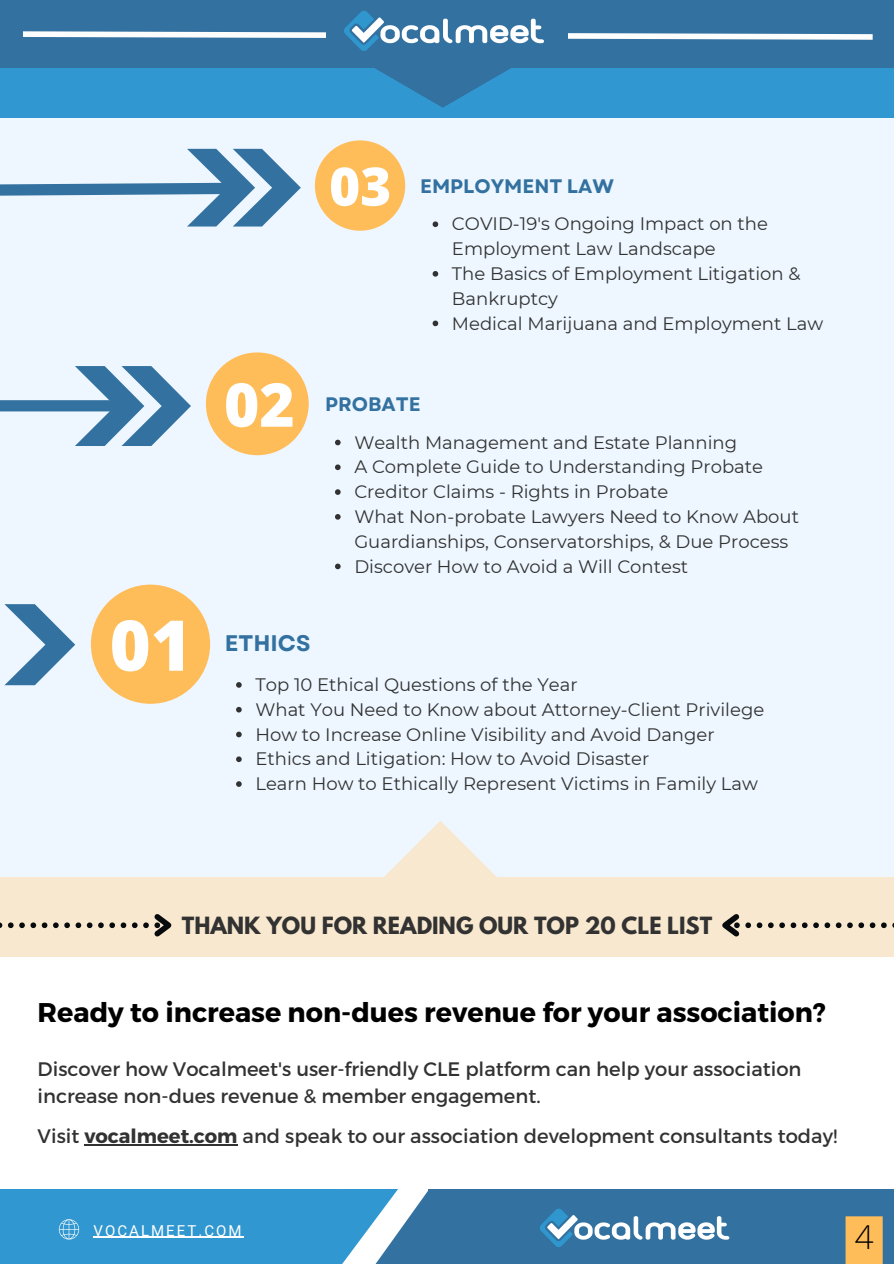
<style>
.page{position:relative;width:894px;height:1264px;background:#fff}
.page>*{position:absolute;margin:0;border:0;box-sizing:border-box;transform-origin:0 0}
.t1{font:800 70.05px "Open Sans";color:#fff}
.t2{font:800 60.45px "Open Sans";color:#fff}
.t3{font:800 53.1px "Open Sans";color:#fff}
.t4{font:300 33px "Open Sans";color:#000}
.t5{font:700 27px "Montserrat";color:#000}
.t6{font:700 22.5px "Garet";color:#3371a0}
.t7{font:700 21px "League Spartan";color:#323232}
.t8{font:19.5px/26.8px "Montserrat";color:#323232}
.t9{font:700 19.5px "Garet";color:#3371a0}
.t10{font:18px/24.8px "Montserrat";color:#323232}
.t11{font:15px "Roboto";letter-spacing:.135em;color:#fff}
.s1{font-weight:700}
</style>
<div class="page">
<div style="left:0;top:1188px;width:341px;height:75px;background:#3097d1"></div>
<div style="left:428px;top:1188px;width:465px;height:75px;background:#3371a0"></div>
<svg style="left:342px;top:1188px;width:87px;height:75px"></svg>
<svg style="left:59px;top:1219px;width:20px;height:20px"></svg>
<div style="left:845px;top:1216px;width:37px;height:47px;background:#ffbd59"></div>
<img style="left:540px;top:1208px;width:190px;height:39px">
<div style="left:0;top:98px;width:893px;height:788px;background:#eef7ff"></div>
<div style="left:337px;top:1191px;width:6px;height:70px;background:#3097d1"></div>
<div style="left:428px;top:1191px;width:5px;height:70px;background:#3371a0"></div>
<div style="left:91px;top:584px;width:119px;height:119px;background:#ffbd59;border-radius:50%"></div>
<div style="left:315px;top:140px;width:90px;height:91px;background:#ffbd59;border-radius:50%"></div>
<svg style="left:0;top:149px;width:301px;height:77px"></svg>
<div style="left:206px;top:352px;width:102px;height:103px;background:#ffbd59;border-radius:50%"></div>
<div style="left:0;top:400px;width:110px;height:11px;background:#3371a0"></div>
<svg style="left:75px;top:366px;width:116px;height:80px"></svg>
<svg style="left:384px;top:821px;width:113px;height:56px"></svg>
<div style="left:0;top:877px;width:893px;height:80px;background:#f8e8cf"></div>
<svg style="left:0;top:914px;width:172px;height:23px"></svg>
<svg style="left:722px;top:914px;width:171px;height:23px"></svg>
<svg style="left:4px;top:604px;width:71px;height:82px"></svg>
<hr style="left:93px;top:1236px;width:150px;height:1px;background:#fff">
<svg style="left:432px;top:221px;width:6px;height:6px"></svg>
<svg style="left:432px;top:271px;width:6px;height:6px"></svg>
<svg style="left:432px;top:320px;width:6px;height:6px"></svg>
<svg style="left:335px;top:439px;width:5px;height:6px"></svg>
<svg style="left:335px;top:464px;width:5px;height:6px"></svg>
<svg style="left:335px;top:489px;width:5px;height:6px"></svg>
<svg style="left:335px;top:514px;width:5px;height:5px"></svg>
<svg style="left:335px;top:563px;width:5px;height:6px"></svg>
<svg style="left:236px;top:682px;width:6px;height:5px"></svg>
<svg style="left:236px;top:707px;width:6px;height:5px"></svg>
<svg style="left:236px;top:731px;width:6px;height:6px"></svg>
<svg style="left:236px;top:756px;width:6px;height:6px"></svg>
<svg style="left:236px;top:781px;width:6px;height:5px"></svg>
<hr style="left:84px;top:1143px;width:153px;height:2px;background:#323232">
<div style="left:0;top:0;width:893px;height:117px;background:#3097d1"></div>
<div style="left:0;top:0;width:893px;height:68px;background:#3371a0"></div>
<svg style="left:23px;top:31px;width:850px;height:77px"></svg>
<div style="left:326px;top:10px;width:241px;height:45px;background:#3371a0"></div>
<img style="left:344px;top:11px;width:200px;height:40px">
<p class="t1" style="left:110px;top:596px;width:84px">01</p>
<p class="t2" style="left:224px;top:362px;width:72px">02</p>
<p class="t3" style="left:329px;top:149px;width:64px">03</p>
<p class="t9" style="left:420px;top:172px;width:195px">EMPLOYMENT LAW</p>
<p class="t10" style="left:452px;top:212px;width:317px">COVID-19's Ongoing Impact on the<br>Employment Law Landscape</p>
<p class="t10" style="left:452px;top:261px;width:350px">The Basics of Employment Litigation &amp;<br>Bankruptcy</p>
<p class="t10" style="left:452px;top:311px;width:372px">Medical Marijuana and Employment Law</p>
<p class="t9" style="left:325px;top:390px;width:97px">PROBATE</p>
<p class="t10" style="left:354px;top:430px;width:384px">Wealth Management and Estate Planning</p>
<p class="t10" style="left:354px;top:454px;width:410px">A Complete Guide to Understanding Probate</p>
<p class="t10" style="left:354px;top:479px;width:315px">Creditor Claims - Rights in Probate</p>
<p class="t10" style="left:354px;top:504px;width:446px">What Non-probate Lawyers Need to Know About<br>Guardianships, Conservatorships, &amp; Due Process</p>
<p class="t10" style="left:354px;top:554px;width:335px">Discover How to Avoid a Will Contest</p>
<p class="t6" style="left:225px;top:627px;width:87px">ETHICS</p>
<p class="t10" style="left:255px;top:672px;width:323px">Top 10 Ethical Questions of the Year</p>
<p class="t10" style="left:255px;top:697px;width:510px">What You Need to Know about Attorney-Client Privilege</p>
<p class="t10" style="left:255px;top:721px;width:460px">How to Increase Online Visibility and Avoid Danger</p>
<p class="t10" style="left:255px;top:746px;width:395px">Ethics and Litigation: How to Avoid Disaster</p>
<p class="t10" style="left:255px;top:771px;width:504px">Learn How to Ethically Represent Victims in Family Law</p>
<p class="t7" style="left:182px;top:914px;width:532px">THANK YOU FOR READING OUR TOP 20 CLE LIST</p>
<p class="t5" style="left:38px;top:995px;width:789px">Ready to increase non-dues revenue for your association?</p>
<p class="t8" style="left:38px;top:1054px;width:765px">Discover how Vocalmeet's user-friendly CLE platform can help your association increase non-dues revenue &amp; member engagement.</p>
<p class="t8" style="left:38px;top:1121px;width:800px">Visit <span class="s1">vocalmeet.com</span> and speak to our association development consultants today!</p>
<p class="t11" style="left:93px;top:1221px;width:150px">VOCALMEET.COM</p>
<p class="t4" style="left:854px;top:1213px;width:20px">4</p>
</div>
